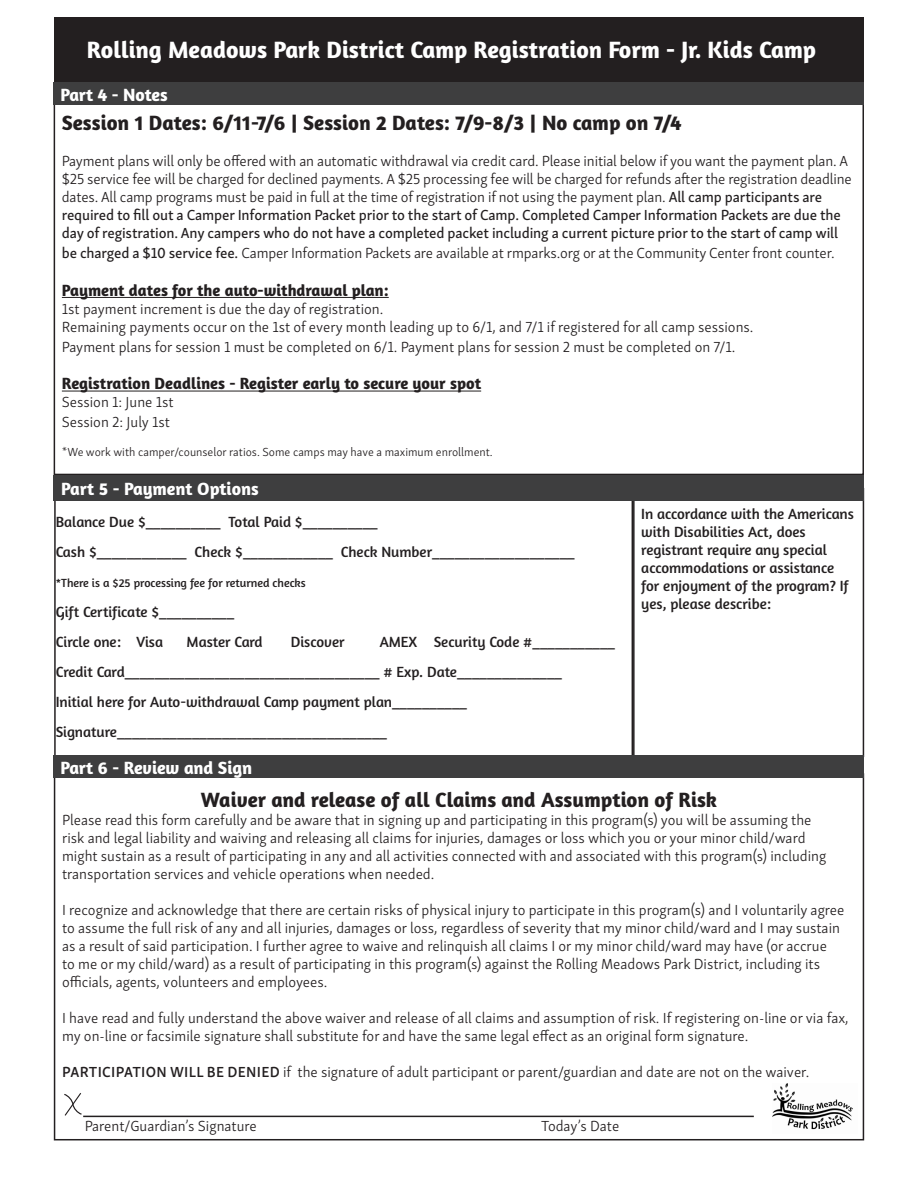
<style>
.page{position:relative;width:918px;height:1188px;background:#fff}
.page>*{position:absolute;margin:0;border:0;box-sizing:border-box;transform-origin:0 0}
.t1{font:700 24px "Amaranth";color:#fff}
.t2{font:700 21px "Amaranth";color:#231f20}
.t3{font:700 18px "Amaranth";color:#fff}
.t4{font:700 16.5px "Amaranth";color:#231f20}
.t5{font:300 15px/18px "Skolar Sans Latn";color:#231f20}
.t6{font:15px/18px "Amaranth";color:#231f20}
.t7{font:300 12px "Skolar Sans Latn";color:#231f20}
.t8{font:12px "Amaranth";color:#231f20}
.s1{font-family:"Skolar Sans Latn Me";font-weight:400}
.s2{font-weight:600}
</style>
<div class="page">
<div style="left:633px;top:488px;width:231px;height:269px;border:2px solid #231f20"></div>
<hr style="left:62px;top:297px;width:327px;height:1px;background:#231f20">
<hr style="left:62px;top:391px;width:419px;height:1px;background:#231f20">
<div style="left:54px;top:17px;width:810px;height:65px;background:#231f20"></div>
<div style="left:54px;top:82px;width:810px;height:23px;background:#3e3e3f"></div>
<div style="left:54px;top:475px;width:810px;height:26px;background:#3e3e3f"></div>
<div style="left:54px;top:756px;width:810px;height:22px;background:#3e3e3f"></div>
<hr style="left:83px;top:1116px;width:671px;height:1px;background:#231f20">
<img style="left:772px;top:1083px;width:81px;height:47px">
<svg style="left:64px;top:1093px;width:18px;height:23px"></svg>
<p class="t1" style="left:87px;top:35px;width:731px">Rolling Meadows Park District Camp Registration Form - Jr. Kids Camp</p>
<p class="t3" style="left:60px;top:84px;width:109px">Part 4 - Notes</p>
<p class="t2" style="left:62px;top:110px;width:621px">Session 1 Dates: 6/11-7/6 | Session 2 Dates: 7/9-8/3 | No camp on 7/4</p>
<p class="t5" style="left:62px;top:151px;width:791px">Payment plans will only be offered with an automatic withdrawal via credit card. Please initial below if you want the payment plan. A $25 service fee will be charged for declined payments. A $25 processing fee will be charged for refunds after the registration deadline dates. All camp programs must be paid in full at the time of registration if not using the payment plan. <span class="s1">All camp participants are required to fill out a Camper Information Packet prior to the start of Camp. Completed Camper Information Packets are due the day of registration. Any campers who do not have a completed packet including a current picture prior to the start of camp will</span></p>
<p class="t5" style="left:62px;top:243px;width:774px"><span class="s1">be charged a $10 service fee.</span> Camper Information Packets are available at rmparks.org or at the Community Center front counter.</p>
<p class="t4" style="left:62px;top:280px;width:328px">Payment dates for the auto-withdrawal plan:</p>
<p class="t5" style="left:62px;top:299px;width:323px">1st payment increment is due the day of registration.</p>
<p class="t5" style="left:62px;top:317px;width:693px">Remaining payments occur on the 1st of every month leading up to 6/1, and 7/1 if registered for all camp sessions.</p>
<p class="t5" style="left:62px;top:336px;width:675px">Payment plans for session 1 must be completed on 6/1. Payment plans for session 2 must be completed on 7/1.</p>
<p class="t4" style="left:62px;top:373px;width:421px">Registration Deadlines - Register early to secure your spot</p>
<p class="t5" style="left:62px;top:392px;width:113px">Session 1: June 1st</p>
<p class="t5" style="left:62px;top:412px;width:110px">Session 2: July 1st</p>
<p class="t7" style="left:62px;top:443px;width:432px">*We work with camper/counselor ratios. Some camps may have a maximum enrollment.</p>
<p class="t3" style="left:61px;top:477px;width:199px">Part 5 - Payment Options</p>
<p class="t6" style="left:56px;top:513px;width:324px">Balance Due $__________ Total Paid $__________</p>
<p class="t6" style="left:56px;top:543px;width:521px">Cash $____________ Check $____________ Check Number___________________</p>
<p class="t8" style="left:56px;top:576px;width:251px">*There is a $25 processing fee for returned checks</p>
<p class="t6" style="left:56px;top:603px;width:180px">Gift Certificate $__________</p>
<p class="t6" style="left:56px;top:633px;width:109px">Circle one: Visa</p>
<p class="t6" style="left:187px;top:633px;width:77px">Master Card</p>
<p class="t6" style="left:291px;top:633px;width:55px">Discover</p>
<p class="t6" style="left:380px;top:633px;width:237px">AMEX Security Code #___________</p>
<p class="t6" style="left:56px;top:663px;width:508px">Credit Card__________________________________ # Exp. Date______________</p>
<p class="t6" style="left:56px;top:693px;width:413px">Initial here for Auto-withdrawal Camp payment plan__________</p>
<p class="t6" style="left:56px;top:723px;width:333px">Signature____________________________________</p>
<p class="t3" style="left:61px;top:756px;width:193px">Part 6 - Review and Sign</p>
<p class="t6" style="left:641px;top:504px;width:214px">In accordance with the Americans with Disabilities Act, does registrant require any special accommodations or assistance for enjoyment of the program? If yes, please describe:</p>
<p class="t2" style="left:201px;top:786px;width:518px">Waiver and release of all Claims and Assumption of Risk</p>
<p class="t5" style="left:62px;top:810px;width:766px">Please read this form carefully and be aware that in signing up and participating in this program(s) you will be assuming the risk and legal liability and waiving and releasing all claims for injuries, damages or loss which you or your minor child/ward might sustain as a result of participating in any and all activities connected with and associated with this program(s) including transportation services and vehicle operations when needed.</p>
<p class="t5" style="left:62px;top:900px;width:784px">I recognize and acknowledge that there are certain risks of physical injury to participate in this program(s) and I voluntarily agree to assume the full risk of any and all injuries, damages or loss, regardless of severity that my minor child/ward and I may sustain as a result of said participation. I further agree to waive and relinquish all claims I or my minor child/ward may have (or accrue<br>to me or my child/ward) as a result of participating in this program(s) against the Rolling Meadows Park District, including its officials, agents, volunteers and employees.</p>
<p class="t5" style="left:62px;top:1008px;width:788px">I have read and fully understand the above waiver and release of all claims and assumption of risk. If registering on-line or via fax, my on-line or facsimile signature shall substitute for and have the same legal effect as an original form signature.</p>
<p class="t5" style="left:62px;top:1062px;width:749px"><span class="s2">PARTICIPATION WILL BE DENIED</span> if the signature of adult participant or parent/guardian and date are not on the waiver.</p>
<p class="t5" style="left:85px;top:1116px;width:174px">Parent/Guardian’s Signature</p>
<p class="t5" style="left:541px;top:1116px;width:80px">Today’s Date</p>
</div>
